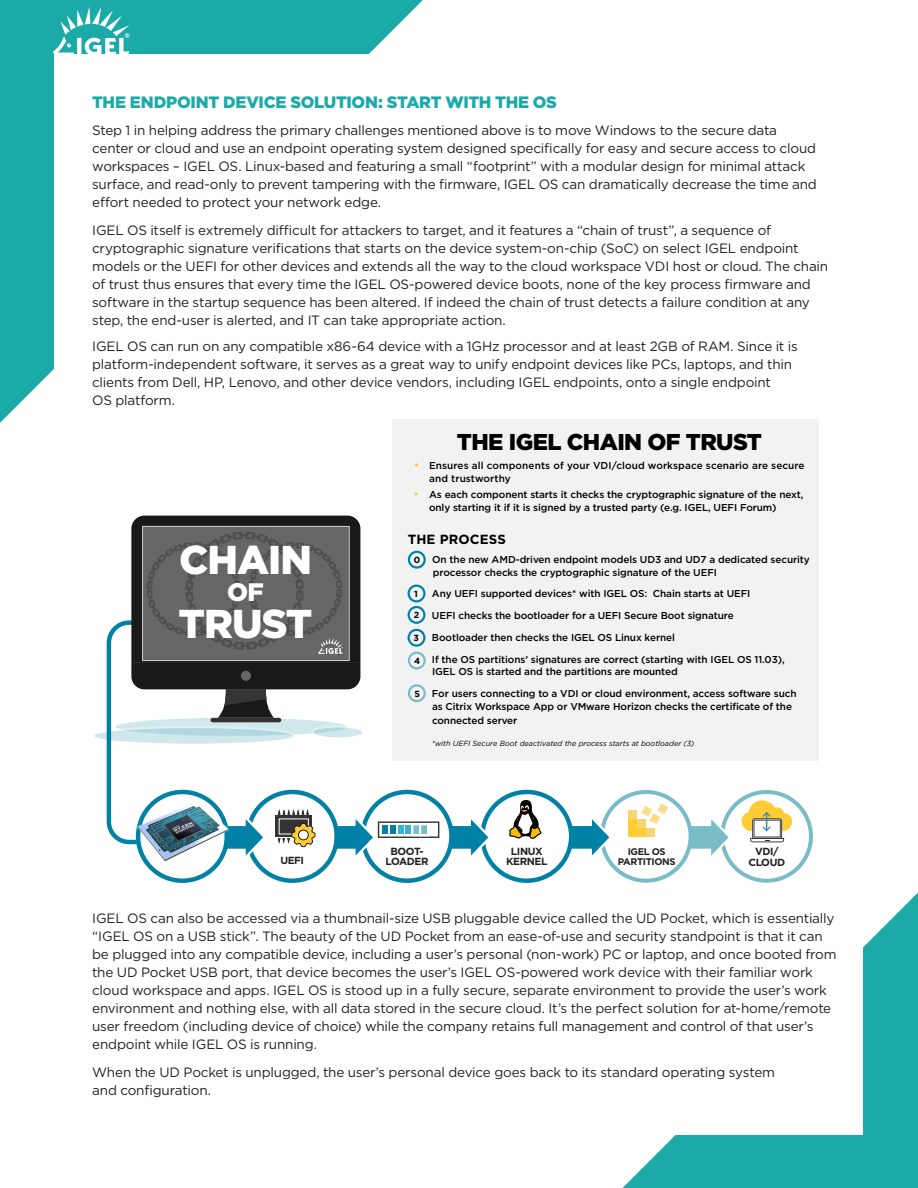
<style>
.page{position:relative;width:918px;height:1188px;background:#fff}
.page>*{position:absolute;margin:0;border:0;box-sizing:border-box;transform-origin:0 0}
.t1{font:900 40.2px "Gotham";letter-spacing:-.025em;color:#fff}
.t2{font:900 25.35px "Gotham";color:#fff}
.t3{font:900 22.95px "Gotham";letter-spacing:-.025em;color:#000}
.t4{font:900 16.5px "Gotham";letter-spacing:-.015em;color:#1caaa9}
.t5{font:13.5px/18px "Gotham";letter-spacing:-.015em;color:#231f20}
.t6{font:700 13.35px "Gotham";letter-spacing:.01em;color:#000}
.t7{font:700 10.35px/10.4px "Gotham";letter-spacing:-.04em;color:#231f20;text-align:center}
.t8{font:500 10.05px/22px "Gotham";letter-spacing:-.01em;color:#000}
.t9{font:500 10.05px/13.5px "Gotham";letter-spacing:.01em;color:#000}
.t10{font:700 9.6px/10.4px "Gotham";letter-spacing:-.04em;color:#231f20;text-align:center}
.t11{font:700 8.85px "Gotham";color:#000}
.t12{font:italic 7.35px "Gotham";color:#000}
.s1{font-size:11.55px;color:#fc3}
.s2{font-weight:400;font-size:11.55px;color:#fc3}
</style>
<div class="page">
<svg style="left:623px;top:893px;width:295px;height:295px;fill:#1caaa9"></svg>
<svg style="left:0;top:0;width:423px;height:423px;background:#2fb1b0"></svg>
<div style="left:54px;top:55px;width:808px;height:1080px;background:#fff"></div>
<div style="left:392px;top:420px;width:427px;height:341px;background:#f2f2f2"></div>
<div style="left:720px;top:790px;width:93px;height:93px;border:4px solid #79bcc7;border-radius:50%"></div>
<svg style="left:742px;top:800px;width:50px;height:42px"></svg>
<svg style="left:688px;top:814px;width:44px;height:47px"></svg>
<div style="left:600px;top:790px;width:93px;height:93px;border:4px solid #79bcc7;border-radius:50%"></div>
<div style="left:629px;top:819px;width:8px;height:9px;background:#fc3"></div>
<div style="left:638px;top:819px;width:8px;height:9px;background:#f8d573"></div>
<div style="left:629px;top:828px;width:8px;height:8px;background:#fc3"></div>
<div style="left:629px;top:811px;width:8px;height:8px;background:#f8d573"></div>
<div style="left:638px;top:828px;width:8px;height:8px;background:#fc3"></div>
<div style="left:647px;top:828px;width:8px;height:8px;background:#f8d573"></div>
<svg style="left:641px;top:803px;width:27px;height:21px"></svg>
<svg style="left:569px;top:814px;width:43px;height:47px"></svg>
<div style="left:480px;top:790px;width:93px;height:93px;border:4px solid #0081a5;border-radius:50%"></div>
<svg style="left:448px;top:814px;width:43px;height:47px"></svg>
<div style="left:361px;top:790px;width:93px;height:93px;border:4px solid #0081a5;border-radius:50%"></div>
<svg style="left:94px;top:516px;width:345px;height:345px"></svg>
<svg style="left:509px;top:800px;width:33px;height:39px"></svg>
<img style="left:135px;top:800px;width:96px;height:62px">
<svg style="left:53px;top:7px;width:77px;height:49px"></svg>
<p class="t4" style="left:92px;top:90px;width:466px">THE ENDPOINT DEVICE SOLUTION: START WITH THE OS</p>
<p class="t5" style="left:92px;top:121px;width:726px">Step 1 in helping address the primary challenges mentioned above is to move Windows to the secure data center or cloud and use an endpoint operating system designed specifically for easy and secure access to cloud workspaces – IGEL OS. Linux-based and featuring a small “footprint” with a modular design for minimal attack surface, and read-only to prevent tampering with the firmware, IGEL OS can dramatically decrease the time and effort needed to protect your network edge.</p>
<p class="t5" style="left:92px;top:221px;width:738px">IGEL OS itself is extremely difficult for attackers to target, and it features a “chain of trust”, a sequence of cryptographic signature verifications that starts on the device system-on-chip (SoC) on select IGEL endpoint models or the UEFI for other devices and extends all the way to the cloud workspace VDI host or cloud. The chain of trust thus ensures that every time the IGEL OS-powered device boots, none of the key process firmware and software in the startup sequence has been altered. If indeed the chain of trust detects a failure condition at any step, the end-user is alerted, and IT can take appropriate action.</p>
<p class="t5" style="left:92px;top:337px;width:707px">IGEL OS can run on any compatible x86-64 device with a 1GHz processor and at least 2GB of RAM. Since it is platform-independent software, it serves as a great way to unify endpoint devices like PCs, laptops, and thin clients from Dell, HP, Lenovo, and other device vendors, including IGEL endpoints, onto a single endpoint<br>OS platform.</p>
<p class="t1" style="left:179px;top:532px;width:134px">CHAIN</p>
<p class="t2" style="left:227px;top:575px;width:38px">OF</p>
<p class="t1" style="left:179px;top:596px;width:135px">TRUST</p>
<p class="t3" style="left:457px;top:426px;width:307px">THE IGEL CHAIN OF TRUST</p>
<p class="t9" style="left:429px;top:458px;width:377px;text-indent:-15px"><span class="s1">•</span> Ensures all components of your VDI/cloud workspace scenario are secure and trustworthy</p>
<p class="t8" style="left:429px;top:487px;width:376px;line-height:13.5px;text-indent:-16px"><span class="s2">•</span> As each component starts it checks the cryptographic signature of the next, only starting it if it is signed by a trusted party (e.g. IGEL, UEFI Forum)</p>
<p class="t6" style="left:408px;top:531px;width:100px">THE PROCESS</p>
<p class="t8" style="left:432px;top:552px;width:379px;line-height:13.5px">On the new AMD-driven endpoint models UD3 and UD7 a dedicated security processor checks the cryptographic signature of the UEFI</p>
<p class="t8" style="left:432px;top:582px;width:354px">Any UEFI supported devices* with IGEL OS: Chain starts at UEFI<br>UEFI checks the bootloader for a UEFI Secure Boot signature Bootloader then checks the IGEL OS Linux kernel<br>If the OS partitions’ signatures are correct (starting with IGEL OS 11.03),</p>
<p class="t8" style="left:432px;top:660px;width:366px">IGEL OS is started and the partitions are mounted<br>For users connecting to a VDI or cloud environment, access software such</p>
<p class="t8" style="left:432px;top:700px;width:362px;line-height:13.5px">as Citrix Workspace App or VMware Horizon checks the certificate of the connected server</p>
<p class="t12" style="left:432px;top:739px;width:264px">*with UEFI Secure Boot deactivated the process starts at bootloader (3)</p>
<p class="t11" style="left:414px;top:554px;width:8px">0</p>
<p class="t11" style="left:414px;top:588px;width:5px">1</p>
<p class="t11" style="left:414px;top:609px;width:7px">2</p>
<p class="t11" style="left:413px;top:632px;width:7px">3</p>
<p class="t11" style="left:414px;top:655px;width:8px">4</p>
<p class="t11" style="left:414px;top:688px;width:7px">5</p>
<p class="t7" style="left:391px;top:846px;width:35px">BOOT-</p>
<p class="t7" style="left:280px;top:855px;width:25px">UEFI</p>
<p class="t7" style="left:386px;top:856px;width:44px">LOADER</p>
<p class="t7" style="left:506px;top:846px;width:43px">LINUX<br>KERNEL</p>
<p class="t10" style="left:618px;top:846px;width:59px">IGEL OS<br>PARTITIONS</p>
<p class="t7" style="left:749px;top:846px;width:38px">VDI/<br>CLOUD</p>
<p class="t5" style="left:92px;top:909px;width:746px">IGEL OS can also be accessed via a thumbnail-size USB pluggable device called the UD Pocket, which is essentially “IGEL OS on a USB stick”. The beauty of the UD Pocket from an ease-of-use and security standpoint is that it can be plugged into any compatible device, including a user’s personal (non-work) PC or laptop, and once booted from the UD Pocket USB port, that device becomes the user’s IGEL OS-powered work device with their familiar work cloud workspace and apps. IGEL OS is stood up in a fully secure, separate environment to provide the user’s work environment and nothing else, with all data stored in the secure cloud. It’s the perfect solution for at-home/remote user freedom (including device of choice) while the company retains full management and control of that user’s endpoint while IGEL OS is running.</p>
<p class="t5" style="left:92px;top:1063px;width:684px">When the UD Pocket is unplugged, the user’s personal device goes back to its standard operating system and configuration.</p>
</div>
